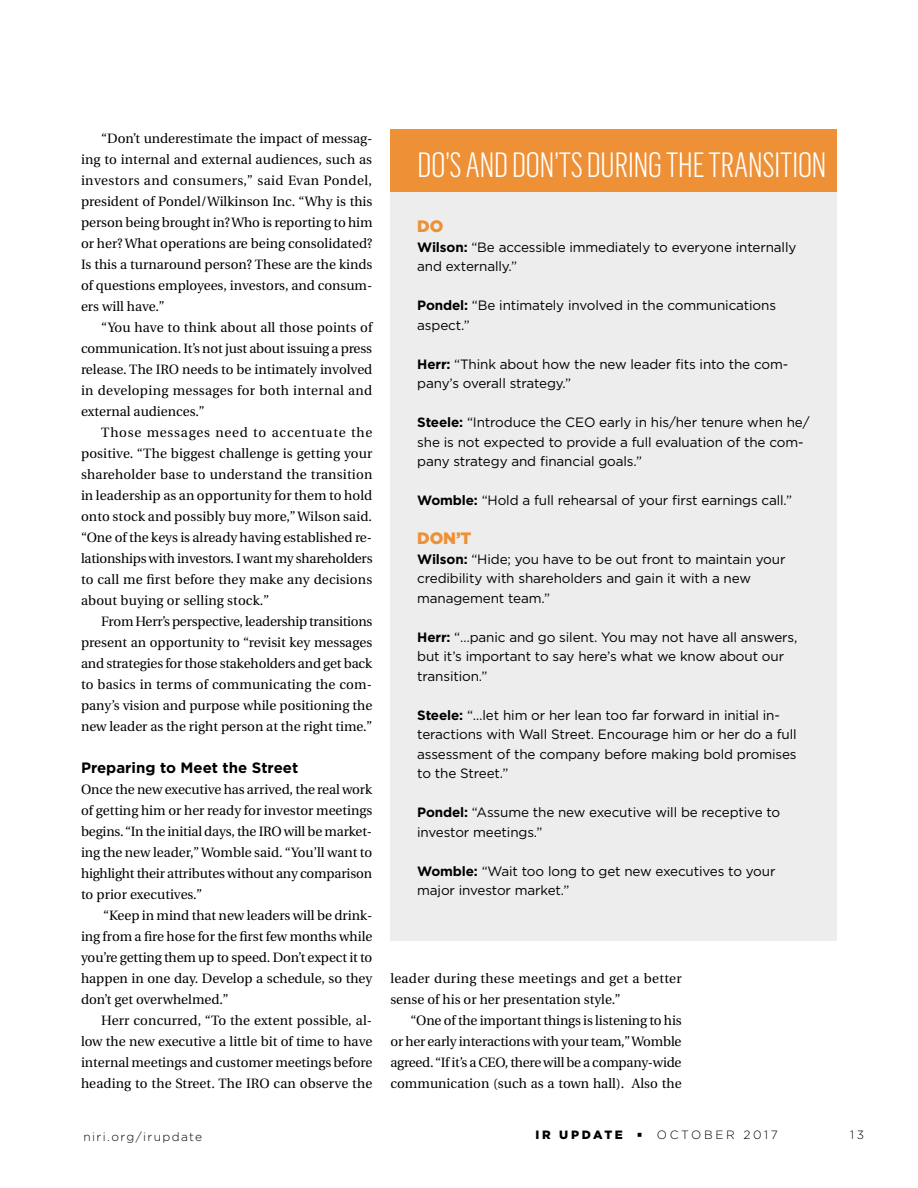
<style>
.page{position:relative;width:918px;height:1188px;background:#fff}
.page>*{position:absolute;margin:0;border:0;box-sizing:border-box;transform-origin:0 0}
.t1{font:300 34.5px "Flama Condensed";letter-spacing:-.02em;color:#fff}
.t2{font:900 16.5px "Gotham";color:#ee9036}
.t3{font:700 15px "Gotham";color:#000}
.t4{font:13.5px/21px "Utopia";color:#000;text-align:justify}
.t5{font:13.5px/19.5px "Gotham";letter-spacing:-.01em;color:#000}
.t6{font:13.5px/21px "Utopia";letter-spacing:.02em;color:#000}
.t7{font:300 12px "Gotham";letter-spacing:.12em;color:#000}
.t8{font:300 12px "Gotham";letter-spacing:.22em;color:#000}
.t9{font:900 12px "Gotham";letter-spacing:.215em;color:#000}
.s1{font-weight:700}
</style>
<div class="page">
<div style="left:390px;top:192px;width:447px;height:748px;background:#ededed"></div>
<div style="left:390px;top:129px;width:447px;height:63px;background:#ee9036"></div>
<p class="t4" style="left:81px;top:128px;width:293px;text-indent:20px">“Don’t underestimate the impact of messag&shy;ing to internal and external audiences, such as investors and consumers,” said Evan Pondel, president of Pondel/Wilkinson Inc. “Why is this person being brought in? Who is reporting to him or her? What operations are being consolidated?<br>Is this a turnaround person? These are the kinds of questions employees, investors, and consum&shy;ers will have.”</p>
<p class="t4" style="left:81px;top:317px;width:293px;text-indent:20px">“You have to think about all those points of communication. It’s not just about issuing a press release. The IRO needs to be intimately involved in developing messages for both internal and external audiences.”</p>
<p class="t4" style="left:81px;top:422px;width:293px;text-indent:20px">Those messages need to accentuate the positive. “The biggest challenge is getting your shareholder base to understand the transition in leadership as an opportunity for them to hold onto stock and possibly buy more,” Wilson said. “One of the keys is already having established re&shy;lationships with investors. I want my shareholders to call me first before they make any decisions about buying or selling stock.”</p>
<p class="t4" style="left:81px;top:611px;width:293px;text-indent:20px">From Herr’s perspective, leadership transitions present an opportunity to “revisit key messages and strategies for those stakeholders and get back to basics in terms of communicating the com&shy;pany’s vision and purpose while positioning the new leader as the right person at the right time.”</p>
<p class="t3" style="left:81px;top:757px;width:219px">Preparing to Meet the Street</p>
<p class="t4" style="left:81px;top:779px;width:293px">Once the new executive has arrived, the real work of getting him or her ready for investor meetings begins. “In the initial days, the IRO will be market&shy;ing the new leader,” Womble said. “You’ll want to highlight their attributes without any comparison to prior executives.”</p>
<p class="t4" style="left:81px;top:905px;width:293px;text-indent:22px">“Keep in mind that new leaders will be drink&shy;ing from a fire hose for the first few months while you’re getting them up to speed. Don’t expect it to happen in one day. Develop a schedule, so they don’t get overwhelmed.”</p>
<p class="t4" style="left:81px;top:1010px;width:293px;text-indent:20px">Herr concurred, “To the extent possible, al&shy;low the new executive a little bit of time to have internal meetings and customer meetings before heading to the Street. The IRO can observe the</p>
<h1 class="t1" style="left:417px;top:143px;width:411px">DO’S AND DON’TS DURING THE TRANSITION</h1>
<p class="t2" style="left:417px;top:215px;width:28px">DO</p>
<p class="t5" style="left:417px;top:237px;width:381px"><span class="s1">Wilson:</span> “Be accessible immediately to everyone internally and externally.”</p>
<p class="t5" style="left:417px;top:295px;width:360px"><span class="s1">Pondel:</span> “Be intimately involved in the communications aspect.”</p>
<p class="t5" style="left:417px;top:354px;width:373px"><span class="s1">Herr:</span> “Think about how the new leader fits into the com&shy;pany’s overall strategy.”</p>
<p class="t5" style="left:417px;top:412px;width:394px"><span class="s1">Steele:</span> “Introduce the CEO early in his/her tenure when he/ she is not expected to provide a full evaluation of the com&shy;pany strategy and financial goals.”</p>
<p class="t5" style="left:417px;top:490px;width:377px"><span class="s1">Womble:</span> “Hold a full rehearsal of your first earnings call.”</p>
<p class="t2" style="left:417px;top:527px;width:56px">DON’T</p>
<p class="t5" style="left:417px;top:549px;width:370px"><span class="s1">Wilson:</span> “Hide; you have to be out front to maintain your credibility with shareholders and gain it with a new management team.”</p>
<p class="t5" style="left:417px;top:627px;width:382px"><span class="s1">Herr:</span> “…panic and go silent. You may not have all answers, but it’s important to say here’s what we know about our transition.”</p>
<p class="t5" style="left:417px;top:705px;width:381px"><span class="s1">Steele:</span> “…let him or her lean too far forward in initial in&shy;teractions with Wall Street. Encourage him or her do a full assessment of the company before making bold promises to the Street.”</p>
<p class="t5" style="left:417px;top:802px;width:365px"><span class="s1">Pondel:</span> “Assume the new executive will be receptive to investor meetings.”</p>
<p class="t5" style="left:417px;top:861px;width:360px"><span class="s1">Womble:</span> “Wait too long to get new executives to your major investor market.”</p>
<p class="t6" style="left:390px;top:968px;width:293px">leader during these meetings and get a better sense of his or her presentation style.”</p>
<p class="t4" style="left:390px;top:1010px;width:293px;text-indent:20px">“One of the important things is listening to his or her early interactions with your team,” Womble agreed. “If it’s a CEO, there will be a company-wide communication (such as a town hall). Also the</p>
<p class="t7" style="left:84px;top:1129px;width:120px">niri.org/irupdate</p>
<p class="t9" style="left:535px;top:1127px;width:89px">IR UPDATE</p>
<p class="t8" style="left:638px;top:1127px;width:141px">◆ OCTOBER 2017</p>
<p class="t7" style="left:850px;top:1127px;width:15px">13</p>
</div>
